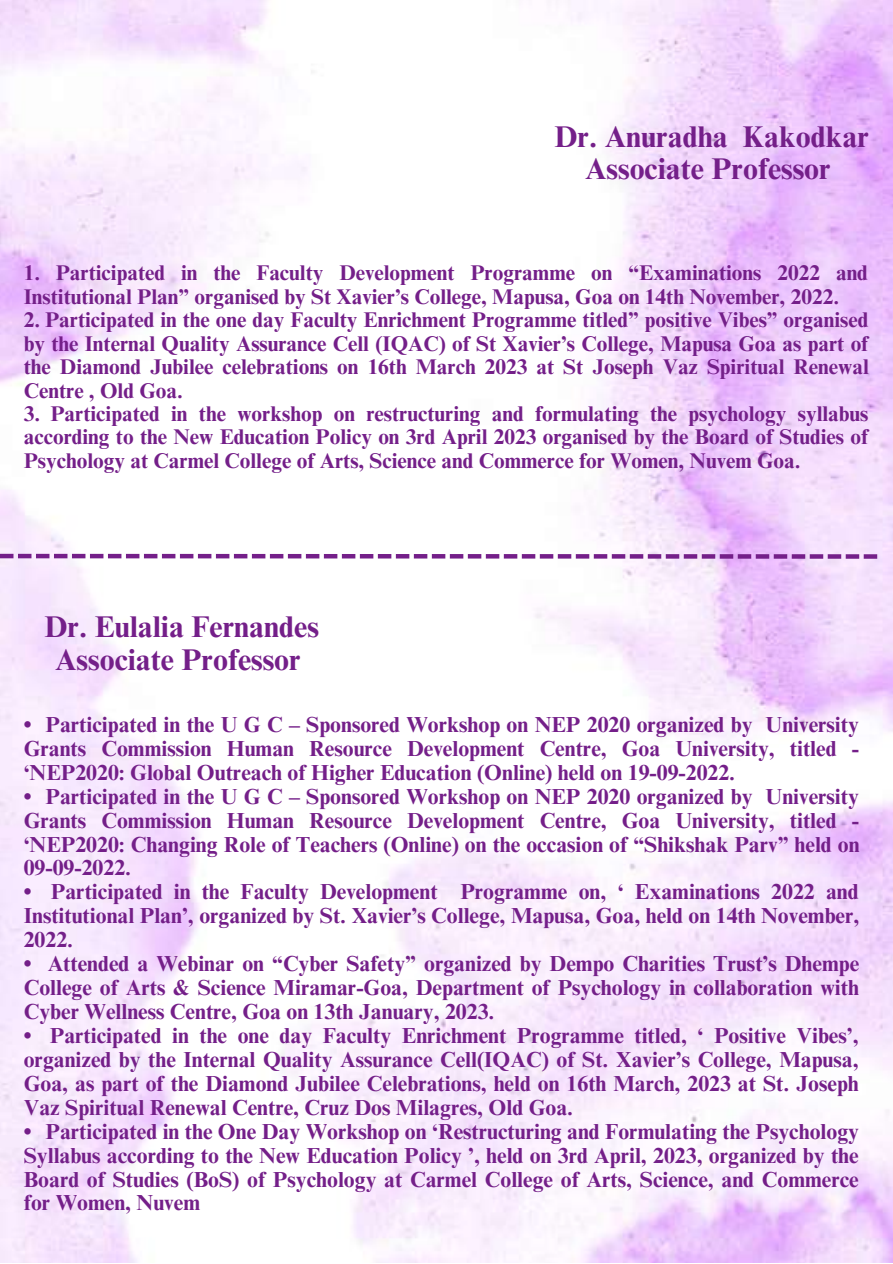
<style>
.page{position:relative;width:893px;height:1264px;background:#fff}
.page>*{position:absolute;margin:0;border:0;box-sizing:border-box;transform-origin:0 0}
.t1{font:700 30px/32.5px "Times NRMT Pro";color:#741f89;text-align:center}
.t2{font:700 21.75px/23.9px "Times NRMT Pro";color:#741f89;text-align:justify}
.t3{font:700 21.3px/23.4px "Times NRMT Pro";color:#741f89;text-align:justify}
</style>
<div class="page">
<img style="left:0;top:0;width:892px;height:1262px">
<svg style="left:0;top:554px;width:877px;height:4px;background:#9655a7"></svg>
<h1 class="t1" style="left:554px;top:124px;width:316px">Dr. Anuradha Kakodkar<br>Associate Professor</h1>
<p class="t3" style="left:24px;top:264px;width:845px">1. Participated in the Faculty Development Programme on “Examinations 2022 and<br>Institutional Plan” organised by St Xavier’s College, Mapusa, Goa on 14th November, 2022.</p>
<p class="t3" style="left:24px;top:311px;width:846px">2. Participated in the one day Faculty Enrichment Programme titled” positive Vibes” organised by the Internal Quality Assurance Cell (IQAC) of St Xavier’s College, Mapusa Goa as part of the Diamond Jubilee celebrations on 16th March 2023 at St Joseph Vaz Spiritual Renewal Centre , Old Goa.</p>
<p class="t3" style="left:24px;top:405px;width:846px">3. Participated in the workshop on restructuring and formulating the psychology syllabus according to the New Education Policy on 3rd April 2023 organised by the Board of Studies of Psychology at Carmel College of Arts, Science and Commerce for Women, Nuvem Goa.</p>
<h1 class="t1" style="left:44px;top:614px;width:276px">Dr. Eulalia Fernandes<br>Associate Professor</h1>
<p class="t2" style="left:24px;top:715px;width:836px">• Participated in the U G C – Sponsored Workshop on NEP 2020 organized by University Grants Commission Human Resource Development Centre, Goa University, titled - ‘NEP2020: Global Outreach of Higher Education (Online) held on 19-09-2022.</p>
<p class="t2" style="left:24px;top:787px;width:837px">• Participated in the U G C – Sponsored Workshop on NEP 2020 organized by University Grants Commission Human Resource Development Centre, Goa University, titled - ‘NEP2020: Changing Role of Teachers (Online) on the occasion of “Shikshak Parv” held on 09-09-2022.</p>
<p class="t2" style="left:24px;top:882px;width:837px">• Participated in the Faculty Development Programme on, ‘ Examinations 2022 and Institutional Plan’, organized by St. Xavier’s College, Mapusa, Goa, held on 14th November, 2022.</p>
<p class="t2" style="left:24px;top:954px;width:836px">• Attended a Webinar on “Cyber Safety” organized by Dempo Charities Trust’s Dhempe College of Arts &amp; Science Miramar-Goa, Department of Psychology in collaboration with Cyber Wellness Centre, Goa on 13th January, 2023.</p>
<p class="t2" style="left:24px;top:1026px;width:836px">• Participated in the one day Faculty Enrichment Programme titled, ‘ Positive Vibes’, organized by the Internal Quality Assurance Cell(IQAC) of St. Xavier’s College, Mapusa, Goa, as part of the Diamond Jubilee Celebrations, held on 16th March, 2023 at St. Joseph Vaz Spiritual Renewal Centre, Cruz Dos Milagres, Old Goa.</p>
<p class="t2" style="left:24px;top:1121px;width:836px">• Participated in the One Day Workshop on ‘Restructuring and Formulating the Psychology Syllabus according to the New Education Policy ’, held on 3rd April, 2023, organized by the Board of Studies (BoS) of Psychology at Carmel College of Arts, Science, and Commerce for Women, Nuvem</p>
</div>
